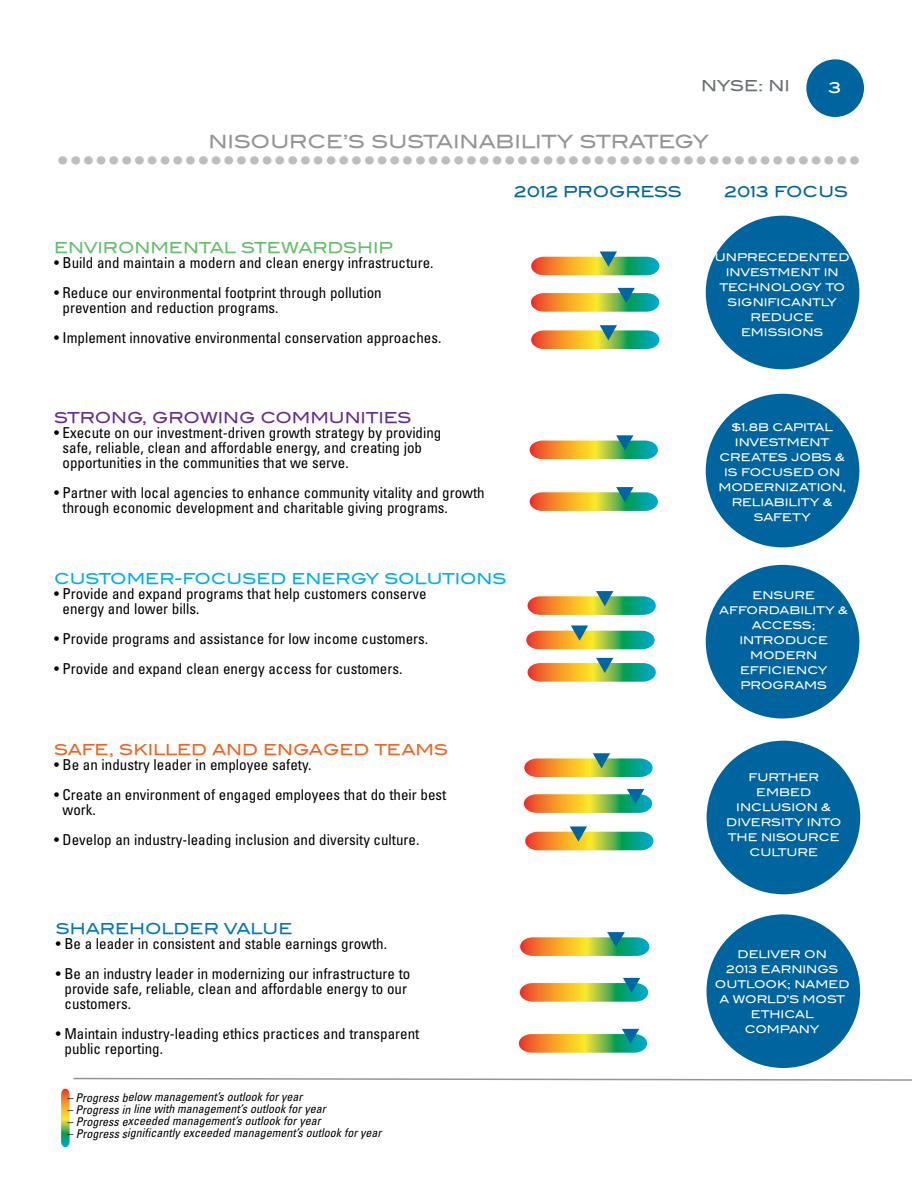
<style>
.page{position:relative;width:918px;height:1188px;background:#fff}
.page>*{position:absolute;margin:0;border:0;box-sizing:border-box;transform-origin:0 0}
.t1{font:24px "Blair Md ITCTT Medium";color:#bcbdc0}
.t2{font:18px "Blair Md ITCTT Medium";letter-spacing:-.01em;color:#939598}
.t3{font:condensed 15px/15px "Univers";color:#000001}
.t4{font:15px "Blair Md ITCTT Medium";color:#00aeef}
.t5{font:15px "Blair Md ITCTT Medium";letter-spacing:-.01em;color:#f26221}
.t6{font:15px "Blair Md ITCTT Medium";color:#652d91}
.t7{font:15px "Blair Md ITCTT Medium";color:#65be6b}
.t8{font:15px "Blair Md ITCTT Medium";color:#00649e}
.t9{font:15px "Blair Md ITCTT Medium";color:#0076be}
.t10{font:15px "Blair Md ITCTT Medium";letter-spacing:-.01em;color:#686f71}
.t11{font:15px "Blair Md ITCTT Medium";color:#fff}
.t12{font:italic condensed 12px "Univers";color:#000001}
.t13{font:10.5px/15px "Blair Md ITCTT Medium";color:#fff;text-align:center}
</style>
<div class="page">
<div style="left:806px;top:59px;width:58px;height:58px;background:#00649e;border-radius:50%"></div>
<div style="left:706px;top:216px;width:153px;height:153px;background:#00649e;border-radius:50%"></div>
<div style="left:706px;top:394px;width:153px;height:153px;background:#00649e;border-radius:50%"></div>
<div style="left:706px;top:565px;width:153px;height:154px;background:#00649e;border-radius:50%"></div>
<div style="left:707px;top:741px;width:153px;height:153px;background:#00649e;border-radius:50%"></div>
<div style="left:706px;top:914px;width:154px;height:154px;background:#00649e;border-radius:50%"></div>
<svg style="left:531px;top:252px;width:128px;height:23px"></svg>
<svg style="left:531px;top:288px;width:128px;height:24px"></svg>
<svg style="left:531px;top:325px;width:128px;height:24px"></svg>
<svg style="left:530px;top:435px;width:128px;height:24px"></svg>
<svg style="left:530px;top:487px;width:128px;height:24px"></svg>
<svg style="left:528px;top:591px;width:128px;height:24px"></svg>
<svg style="left:528px;top:658px;width:128px;height:24px"></svg>
<svg style="left:526px;top:625px;width:129px;height:24px"></svg>
<svg style="left:524px;top:753px;width:129px;height:24px"></svg>
<svg style="left:524px;top:789px;width:128px;height:24px"></svg>
<svg style="left:525px;top:826px;width:128px;height:24px"></svg>
<svg style="left:520px;top:932px;width:129px;height:24px"></svg>
<svg style="left:520px;top:978px;width:128px;height:24px"></svg>
<svg style="left:519px;top:1029px;width:128px;height:24px"></svg>
<svg style="left:61px;top:1089px;width:9px;height:58px"></svg>
<svg style="left:73px;top:1077px;width:839px;height:4px"></svg>
<p class="t10" style="left:701px;top:76px;width:90px">NYSE: NI</p>
<p class="t11" style="left:828px;top:78px;width:14px">3</p>
<p class="t2" style="left:209px;top:130px;width:502px">NISOURCE’S SUSTAINABILITY STRATEGY</p>
<h1 class="t1" style="left:57px;top:146px;width:806px">•••••••••••••••••••••••••••••••••••••••••••••••••••••••••••••••</h1>
<p class="t7" style="left:54px;top:238px;width:340px">ENVIRONMENTAL STEWARDSHIP</p>
<p class="t3" style="left:54px;top:256px;width:381px">• Build and maintain a modern and clean energy infrastructure.</p>
<p class="t3" style="left:63px;top:286px;width:321px;text-indent:-9px">• Reduce our environmental footprint through pollution prevention and reduction programs.</p>
<p class="t3" style="left:54px;top:331px;width:389px">• Implement innovative environmental conservation approaches.</p>
<p class="t8" style="left:514px;top:182px;width:169px">2012 PROGRESS</p>
<p class="t8" style="left:725px;top:182px;width:125px">2013 FOCUS</p>
<p class="t13" style="left:715px;top:249px;width:136px">UNPRECEDENTED<br>INVESTMENT IN<br>TECHNOLOGY TO<br>SIGNIFICANTLY<br>REDUCE<br>EMISSIONS</p>
<p class="t6" style="left:54px;top:409px;width:359px">STRONG, GROWING COMMUNITIES</p>
<p class="t3" style="left:63px;top:427px;width:380px;text-indent:-9px">• Execute on our investment-driven growth strategy by providing safe, reliable, clean and affordable energy, and creating job opportunities in the communities that we serve.</p>
<p class="t3" style="left:63px;top:487px;width:424px;text-indent:-9px">• Partner with local agencies to enhance community vitality and growth through economic development and charitable giving programs.</p>
<p class="t4" style="left:54px;top:570px;width:454px">CUSTOMER-FOCUSED ENERGY SOLUTIONS</p>
<p class="t3" style="left:63px;top:588px;width:365px;text-indent:-9px">• Provide and expand programs that help customers conserve energy and lower bills.</p>
<p class="t3" style="left:54px;top:633px;width:376px">• Provide programs and assistance for low income customers.</p>
<p class="t3" style="left:54px;top:663px;width:350px">• Provide and expand clean energy access for customers.</p>
<p class="t5" style="left:54px;top:740px;width:396px">SAFE, SKILLED AND ENGAGED TEAMS</p>
<p class="t3" style="left:54px;top:758px;width:259px">• Be an industry leader in employee safety.</p>
<p class="t3" style="left:63px;top:788px;width:385px;text-indent:-9px">• Create an environment of engaged employees that do their best work.</p>
<p class="t3" style="left:54px;top:833px;width:367px">• Develop an industry-leading inclusion and diversity culture.</p>
<p class="t13" style="left:718px;top:419px;width:129px">$1.8B CAPITAL<br>INVESTMENT<br>CREATES JOBS &amp;<br>IS FOCUSED ON<br>MODERNIZATION,<br>RELIABILITY &amp;<br>SAFETY</p>
<p class="t13" style="left:719px;top:588px;width:130px">ENSURE<br>AFFORDABILITY &amp;<br>ACCESS;<br>INTRODUCE<br>MODERN<br>EFFICIENCY<br>PROGRAMS</p>
<p class="t13" style="left:726px;top:769px;width:116px">FURTHER<br>EMBED<br>INCLUSION &amp;<br>DIVERSITY INTO<br>THE NISOURCE<br>CULTURE</p>
<p class="t9" style="left:56px;top:920px;width:238px">SHAREHOLDER VALUE</p>
<p class="t3" style="left:56px;top:938px;width:333px">• Be a leader in consistent and stable earnings growth.</p>
<p class="t3" style="left:64px;top:968px;width:347px;text-indent:-9px">• Be an industry leader in modernizing our infrastructure to provide safe, reliable, clean and affordable energy to our customers.</p>
<p class="t3" style="left:64px;top:1028px;width:356px;text-indent:-9px">• Maintain industry-leading ethics practices and transparent public reporting.</p>
<p class="t12" style="left:67px;top:1093px;width:237px">– Progress below management’s outlook for year</p>
<p class="t12" style="left:67px;top:1105px;width:261px">– Progress in line with management’s outlook for year</p>
<p class="t12" style="left:67px;top:1117px;width:255px">– Progress exceeded management’s outlook for year</p>
<p class="t12" style="left:67px;top:1129px;width:316px">– Progress significantly exceeded management’s outlook for year</p>
<p class="t13" style="left:715px;top:947px;width:136px">DELIVER ON<br>2013 EARNINGS<br>OUTLOOK; NAMED<br>A WORLD’S MOST<br>ETHICAL<br>COMPANY</p>
</div>
